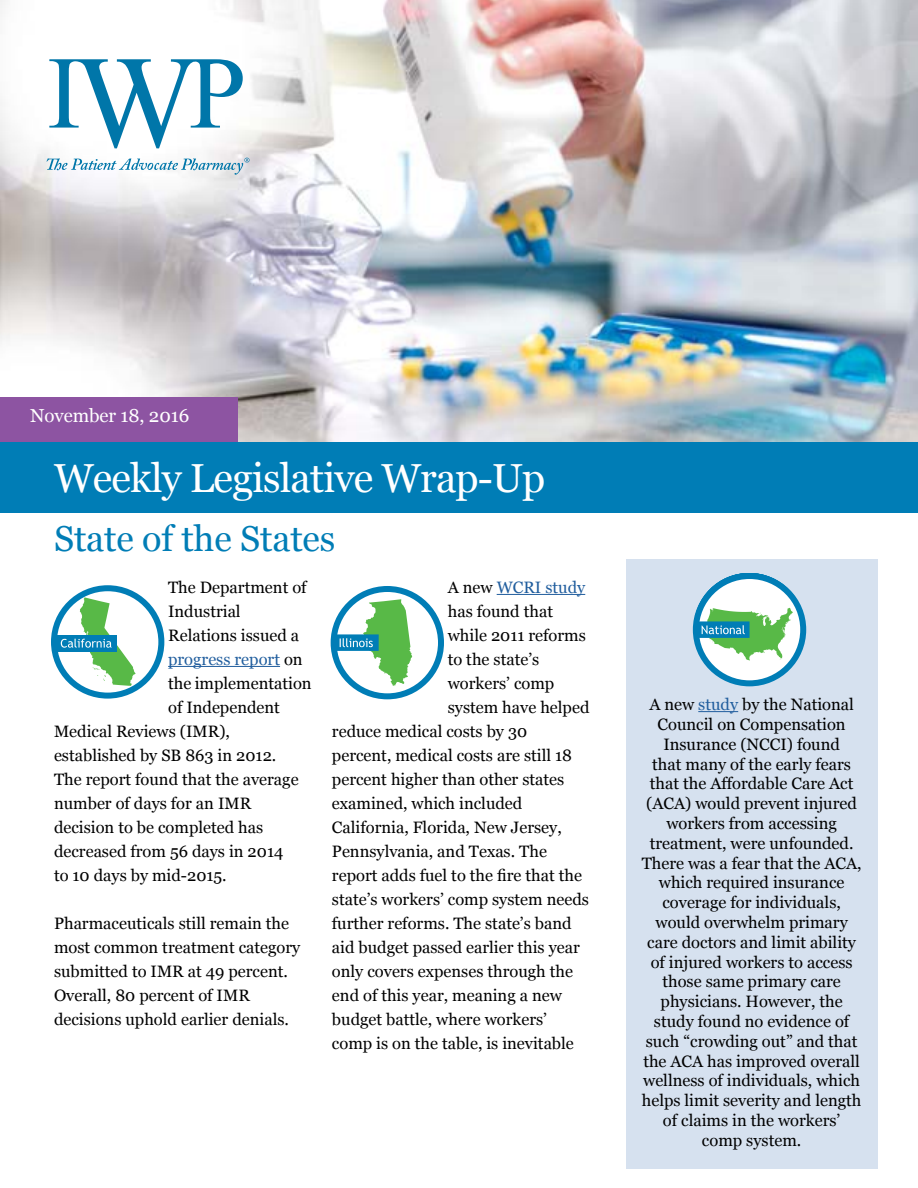
<style>
.page{position:relative;width:918px;height:1188px;background:#fff}
.page>*{position:absolute;margin:0;border:0;box-sizing:border-box;transform-origin:0 0}
.t1{font:40.5px "Georgia";letter-spacing:-.02em;color:#fff}
.t2{font:36px "Georgia";letter-spacing:-.005em;color:#007db6}
.t3{font:18.75px "Georgia";letter-spacing:-.005em;color:#fff}
.t4{font:16.5px/19.8px "Georgia";color:#000}
.t5{font:16.5px "Georgia";color:#215e9e}
.s1{color:#000}
.s2{color:#215e9e}
</style>
<div class="page">
<img style="left:0;top:0;width:918px;height:443px">
<div style="left:0;top:397px;width:238px;height:46px;background:#8d54a2"></div>
<div style="left:0;top:443px;width:918px;height:70px;background:#007db6"></div>
<svg style="left:46px;top:158px;width:203px;height:17px"></svg>
<svg style="left:49px;top:59px;width:194px;height:89px"></svg>
<hr style="left:168px;top:666px;width:112px;height:1px;background:#215e9e">
<svg style="left:54px;top:588px;width:107px;height:108px"></svg>
<div style="left:51px;top:585px;width:113px;height:114px;border:6px solid #007db6;border-radius:50%"></div>
<div style="left:55px;top:635px;width:62px;height:16px;background:#007db6"></div>
<svg style="left:61px;top:597px;width:75px;height:89px"></svg>
<hr style="left:497px;top:594px;width:88px;height:1px;background:#215e9e">
<svg style="left:334px;top:589px;width:107px;height:107px"></svg>
<div style="left:331px;top:586px;width:113px;height:113px;border:6px solid #007db6;border-radius:50%"></div>
<svg style="left:332px;top:599px;width:80px;height:87px"></svg>
<div style="left:626px;top:559px;width:252px;height:610px;background:#d6e1ef"></div>
<hr style="left:698px;top:711px;width:40px;height:1px;background:#215e9e">
<svg style="left:696px;top:576px;width:107px;height:107px"></svg>
<div style="left:693px;top:573px;width:113px;height:113px;border:6px solid #007db6;border-radius:50%"></div>
<svg style="left:694px;top:588px;width:106px;height:81px;background:#a5d4c3"></svg>
<p class="t3" style="left:30px;top:405px;width:161px">November 18, 2016</p>
<h1 class="t1" style="left:54px;top:453px;width:493px">Weekly Legislative Wrap-Up</h1>
<h2 class="t2" style="left:54px;top:517px;width:283px">State of the States</h2>
<p class="t4" style="left:168px;top:578px;width:140px">The Department of</p>
<p class="t4" style="left:168px;top:602px;width:74px">Industrial</p>
<p class="t4" style="left:168px;top:626px;width:133px">Relations issued a</p>
<p class="t5" style="left:168px;top:649px;width:136px">progress report <span class="s1">on</span></p>
<p class="t4" style="left:168px;top:674px;width:145px">the implementation</p>
<p class="t4" style="left:168px;top:698px;width:113px">of Independent</p>
<p class="t4" style="left:54px;top:722px;width:178px">Medical Reviews (IMR),</p>
<p class="t4" style="left:54px;top:746px;width:224px">established by SB 863 in 2012.</p>
<p class="t4" style="left:54px;top:770px;width:246px">The report found that the average</p>
<p class="t4" style="left:54px;top:794px;width:199px">number of days for an IMR</p>
<p class="t4" style="left:54px;top:818px;width:211px">decision to be completed has</p>
<p class="t4" style="left:54px;top:842px;width:231px">decreased from 56 days in 2014</p>
<p class="t4" style="left:54px;top:866px;width:174px">to 10 days by mid-2015.</p>
<p class="t4" style="left:54px;top:912px;width:248px;line-height:24px">Pharmaceuticals still remain the most common treatment category submitted to IMR at 49 percent.<br>Overall, 80 percent of IMR decisions uphold earlier denials.</p>
<p class="t5" style="left:448px;top:577px;width:139px"><span class="s1">A new</span> WCRI study</p>
<p class="t4" style="left:448px;top:602px;width:107px">has found that</p>
<p class="t4" style="left:448px;top:626px;width:140px">while 2011 reforms</p>
<p class="t4" style="left:448px;top:650px;width:93px">to the state’s</p>
<p class="t4" style="left:448px;top:674px;width:108px">workers’ comp</p>
<p class="t4" style="left:448px;top:698px;width:143px">system have helped</p>
<p class="t4" style="left:332px;top:722px;width:197px">reduce medical costs by 30</p>
<p class="t4" style="left:332px;top:746px;width:242px">percent, medical costs are still 18</p>
<p class="t4" style="left:332px;top:770px;width:234px">percent higher than other states</p>
<p class="t4" style="left:332px;top:794px;width:192px">examined, which included</p>
<p class="t4" style="left:332px;top:818px;width:231px">California, Florida, New Jersey,</p>
<p class="t4" style="left:332px;top:842px;width:217px">Pennsylvania, and Texas. The</p>
<p class="t4" style="left:332px;top:866px;width:252px">report adds fuel to the fire that the</p>
<p class="t4" style="left:332px;top:890px;width:259px">state’s workers’ comp system needs</p>
<p class="t4" style="left:332px;top:914px;width:241px">further reforms. The state’s band</p>
<p class="t4" style="left:332px;top:938px;width:249px">aid budget passed earlier this year</p>
<p class="t4" style="left:332px;top:962px;width:243px">only covers expenses through the</p>
<p class="t4" style="left:332px;top:986px;width:231px">end of this year, meaning a new</p>
<p class="t4" style="left:332px;top:1010px;width:217px">budget battle, where workers’</p>
<p class="t4" style="left:332px;top:1034px;width:243px">comp is on the table, is inevitable</p>
<p class="t4" style="left:642px;top:695px;width:221px;text-align:center">A new <span class="s2">study</span> by the National<br>Council on Compensation<br>Insurance (NCCI) found<br>that many of the early fears that the Affordable Care Act (ACA) would prevent injured workers from accessing treatment, were unfounded.<br>There was a fear that the ACA, which required insurance coverage for individuals, would overwhelm primary care doctors and limit ability of injured workers to access those same primary care physicians. However, the study found no evidence of such “crowding out” and that the ACA has improved overall wellness of individuals, which helps limit severity and length of claims in the workers’ comp system.</p>
</div>
